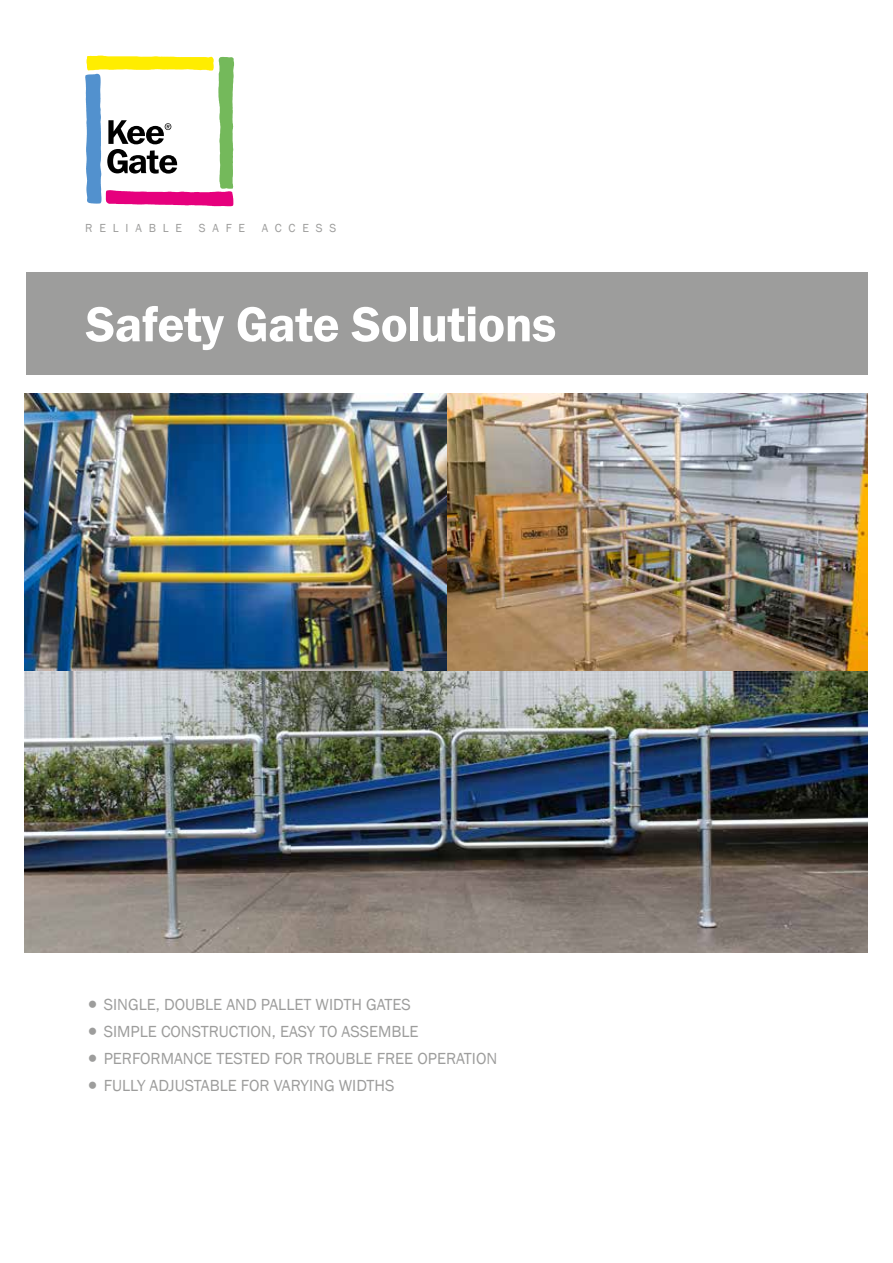
<style>
.page{position:relative;width:893px;height:1263px;background:#fff}
.page>*{position:absolute;margin:0;border:0;box-sizing:border-box;transform-origin:0 0}
.t1{font:600 51px "Franklin Gothic";letter-spacing:-.01em;color:#fff}
.t2{font:16.5px "Franklin Gothic";color:#9d9d9c}
.t3{font:12px "Franklin Gothic";letter-spacing:.57em;color:#9d9d9c}
.s1{font-size:25.5px}
</style>
<div class="page">
<div style="left:26px;top:272px;width:842px;height:102px;background:#9d9d9c"></div>
<svg style="left:85px;top:56px;width:149px;height:150px"></svg>
<img style="left:446px;top:394px;width:422px;height:278px">
<img style="left:25px;top:394px;width:421px;height:278px">
<img style="left:25px;top:672px;width:843px;height:281px">
<p class="t3" style="left:85px;top:220px;width:98px">RELIABLE</p>
<p class="t3" style="left:199px;top:220px;width:48px">SAFE</p>
<p class="t3" style="left:262px;top:220px;width:76px">ACCESS</p>
<h1 class="t1" style="left:86px;top:293px;width:472px">Safety Gate Solutions</h1>
<p class="t2" style="left:84px;top:995px;width:328px"><span class="s1">•</span>SINGLE, DOUBLE AND PALLET WIDTH GATES</p>
<p class="t2" style="left:84px;top:1022px;width:336px"><span class="s1">•</span>SIMPLE CONSTRUCTION, EASY TO ASSEMBLE</p>
<p class="t2" style="left:84px;top:1049px;width:415px"><span class="s1">•</span>PERFORMANCE TESTED FOR TROUBLE FREE OPERATION</p>
<p class="t2" style="left:84px;top:1076px;width:312px"><span class="s1">•</span>FULLY ADJUSTABLE FOR VARYING WIDTHS</p>
</div>
